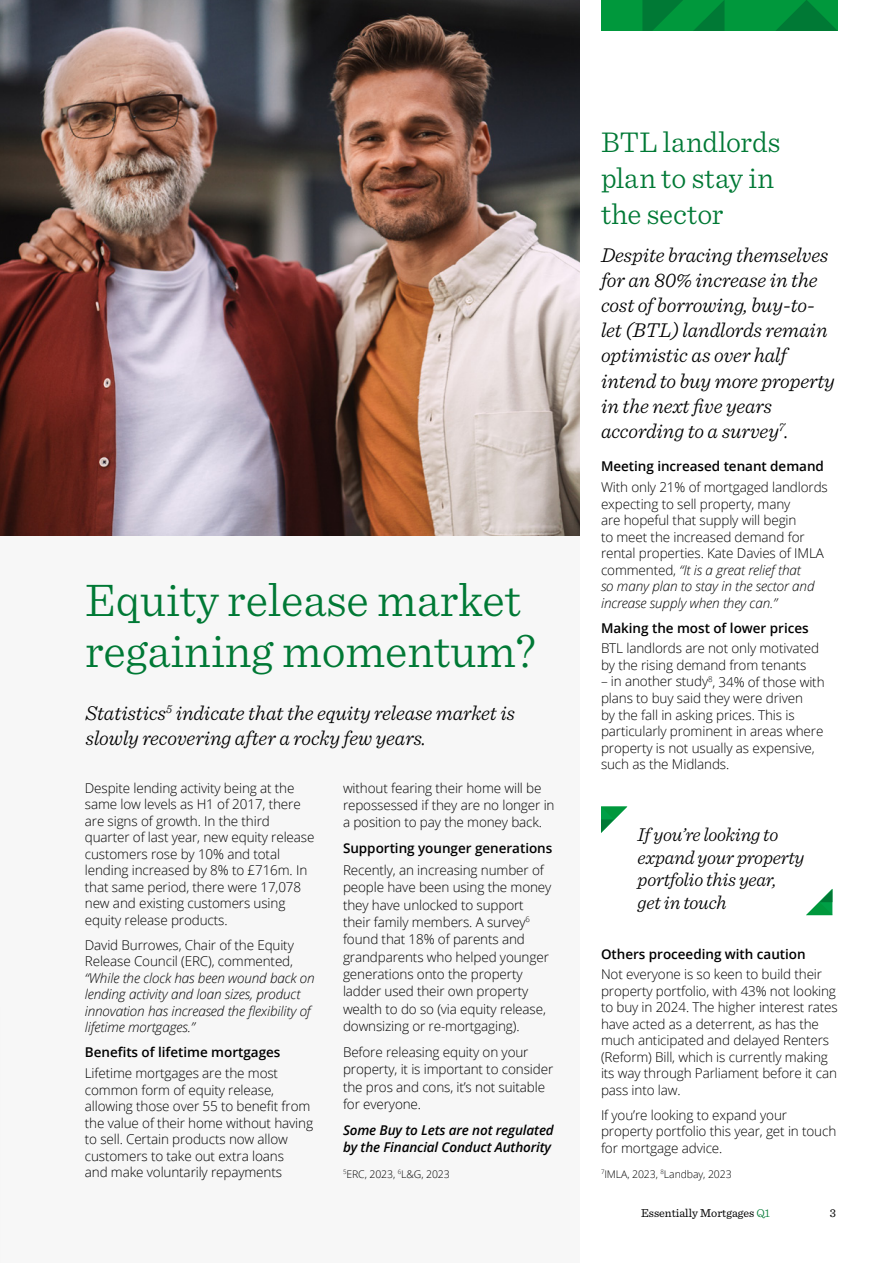
<style>
.page{position:relative;width:893px;height:1263px;background:#fff}
.page>*{position:absolute;margin:0;border:0;box-sizing:border-box;transform-origin:0 0}
.t1{font:300 48px/51px "Sentinel";color:#007935}
.t2{font:300 30px/36px "Sentinel";color:#007935}
.t3{font:italic 300 21px/25.2px "Sentinel";letter-spacing:-.005em;color:#000}
.t4{font:italic 300 19.5px/22.5px "Sentinel";letter-spacing:-.01em;color:#000}
.t5{font:300 13.5px/16.5px "Open Sans";letter-spacing:-.01em;color:#000}
.t6{font:600 13.5px "Open Sans";letter-spacing:-.005em;color:#000}
.t7{font:italic 300 13.5px/16.5px "Open Sans";letter-spacing:-.01em;color:#000}
.t8{font:italic 600 13.5px/17.4px "Open Sans";letter-spacing:-.01em;color:#000}
.t9{font:12px "Sentinel";color:#000}
.t10{font:300 10.5px "Open Sans";letter-spacing:-.01em;color:#000}
.s1{font-style:italic}
.s2{font-weight:300;color:#007935}
</style>
<div class="page">
<div style="left:601px;top:0;width:237px;height:31px;background:#00983c"></div>
<svg style="left:693px;top:1px;width:31px;height:30px"></svg>
<svg style="left:776px;top:0;width:61px;height:31px"></svg>
<svg style="left:642px;top:0;width:41px;height:31px"></svg>
<div style="left:0;top:0;width:580px;height:1263px;background:#f6f6f6"></div>
<img style="left:0;top:0;width:580px;height:536px">
<svg style="left:601px;top:806px;width:27px;height:27px"></svg>
<svg style="left:806px;top:889px;width:26px;height:27px"></svg>
<h1 class="t1" style="left:85px;top:571px;width:452px">Equity release market regaining momentum?</h1>
<h3 class="t3" style="left:86px;top:699px;width:431px">Statistics<sup>5</sup> indicate that the equity release market is slowly recovering after a rocky few years.</h3>
<p class="t5" style="left:85px;top:779px;width:231px">Despite lending activity being at the same low levels as H1 of 2017, there are signs of growth. In the third quarter of last year, new equity release customers rose by 10% and total lending increased by 8% to £716m. In that same period, there were 17,078 new and existing customers using equity release products.</p>
<p class="t5" style="left:85px;top:936px;width:211px">David Burrowes, Chair of the Equity<br>Release Council (ERC), commented,</p>
<p class="t7" style="left:85px;top:969px;width:231px">“While the clock has been wound back on lending activity and loan sizes, product innovation has increased the flexibility of lifetime mortgages.”</p>
<p class="t6" style="left:85px;top:1043px;width:197px">Benefits of lifetime mortgages</p>
<p class="t5" style="left:85px;top:1064px;width:230px">Lifetime mortgages are the most common form of equity release, allowing those over 55 to benefit from the value of their home without having to sell. Certain products now allow customers to take out extra loans<br>and make voluntarily repayments</p>
<p class="t5" style="left:343px;top:779px;width:213px;line-height:17.4px">without fearing their home will be repossessed if they are no longer in a position to pay the money back.</p>
<p class="t6" style="left:343px;top:839px;width:211px">Supporting younger generations</p>
<p class="t5" style="left:343px;top:861px;width:210px;line-height:17.4px">Recently, an increasing number of people have been using the money they have unlocked to support their family members. A survey<sup>6 </sup>found that 18% of parents and grandparents who helped younger generations onto the property ladder used their own property wealth to do so (via equity release, downsizing or re-mortgaging).</p>
<p class="t5" style="left:343px;top:1043px;width:212px;line-height:17.4px">Before releasing equity on your property, it is important to consider the pros and cons, it’s not suitable for everyone.</p>
<p class="t8" style="left:343px;top:1121px;width:212px">Some Buy to Lets are not regulated by the Financial Conduct Authority</p>
<p class="t10" style="left:343px;top:1167px;width:108px"><sup>5</sup>ERC, 2023, <sup>6</sup>L&amp;G, 2023</p>
<h2 class="t2" style="left:601px;top:121px;width:181px">BTL landlords plan to stay in the sector</h2>
<h3 class="t3" style="left:601px;top:240px;width:235px">Despite bracing themselves for an 80% increase in the cost of borrowing, buy-to&shy;let (BTL) landlords remain optimistic as over half intend to buy more property in the next five years according to a survey<sup>7</sup>.</h3>
<p class="t6" style="left:601px;top:457px;width:224px">Meeting increased tenant demand</p>
<p class="t5" style="left:601px;top:479px;width:228px">With only 21% of mortgaged landlords expecting to sell property, many<br>are hopeful that supply will begin<br>to meet the increased demand for rental properties. Kate Davies of IMLA commented, <span class="s1">“It is a great relief that<br>so many plan to stay in the sector and increase supply when they can.”</span></p>
<p class="t6" style="left:601px;top:618px;width:209px">Making the most of lower prices</p>
<p class="t5" style="left:601px;top:640px;width:220px">BTL landlords are not only motivated by the rising demand from tenants</p>
<p class="t5" style="left:601px;top:673px;width:225px">– in another study<sup>8</sup>, 34% of those with plans to buy said they were driven<br>by the fall in asking prices. This is particularly prominent in areas where property is not usually as expensive, such as the Midlands.</p>
<h3 class="t4" style="left:638px;top:822px;width:168px">If you’re looking to expand your property portfolio this year, get in touch</h3>
<p class="t6" style="left:601px;top:944px;width:206px">Others proceeding with caution</p>
<p class="t5" style="left:601px;top:966px;width:238px">Not everyone is so keen to build their property portfolio, with 43% not looking to buy in 2024. The higher interest rates have acted as a deterrent, as has the much anticipated and delayed Renters (Reform) Bill, which is currently making its way through Parliament before it can pass into law.</p>
<p class="t5" style="left:601px;top:1106px;width:237px">If you’re looking to expand your property portfolio this year, get in touch for mortgage advice.</p>
<p class="t10" style="left:601px;top:1167px;width:132px"><sup>7</sup>IMLA, 2023, <sup>8</sup>Landbay, 2023</p>
<p class="t9" style="left:641px;top:1204px;width:130px">Essentially Mortgages <span class="s2">Q1</span></p>
<p class="t9" style="left:830px;top:1204px;width:8px">3</p>
</div>
